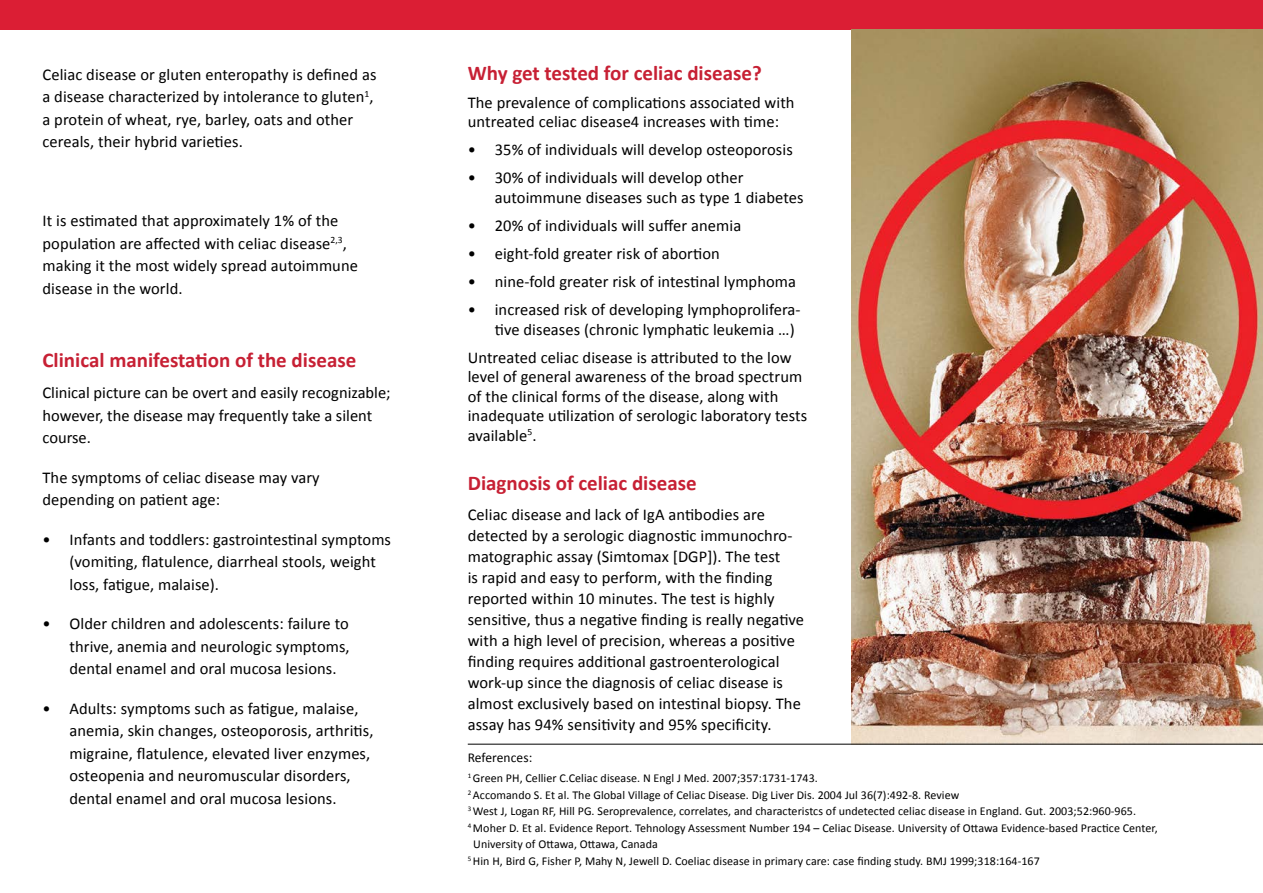
<style>
.page{position:relative;width:1263px;height:893px;background:#fff}
.page>*{position:absolute;margin:0;border:0;box-sizing:border-box;transform-origin:0 0}
.t1{font:700 21px "Calibri";color:#c72034}
.t2{font:16.5px/22.5px "Calibri";letter-spacing:.005em;color:#000}
.t3{font:13.5px "Calibri";letter-spacing:.005em;color:#000}
.t4{font:12px "Calibri";letter-spacing:.005em;color:#000}
</style>
<div class="page">
<div style="left:0;top:0;width:1263px;height:30px;background:#db1e34"></div>
<img style="left:852px;top:30px;width:411px;height:714px">
<hr style="left:468px;top:744px;width:795px;height:1px;background:#000">
<p class="t2" style="left:43px;top:63px;width:335px">Celiac disease or gluten enteropathy is defined as a disease characterized by intolerance to gluten<sup>1</sup>, a protein of wheat, rye, barley, oats and other cereals, their hybrid varieties.</p>
<p class="t2" style="left:43px;top:209px;width:317px">It is estimated that approximately 1% of the population are affected with celiac disease<sup>2,3</sup>, making it the most widely spread autoimmune disease in the world.</p>
<p class="t1" style="left:43px;top:345px;width:315px">Clinical manifestation of the disease</p>
<p class="t2" style="left:43px;top:381px;width:350px">Clinical picture can be overt and easily recognizable; however, the disease may frequently take a silent course.</p>
<p class="t2" style="left:43px;top:466px;width:279px">The symptoms of celiac disease may vary depending on patient age:</p>
<p class="t2" style="left:70px;top:528px;width:323px;text-indent:-27px">• Infants and toddlers: gastrointestinal symptoms (vomiting, flatulence, diarrheal stools, weight loss, fatigue, malaise).</p>
<p class="t2" style="left:70px;top:612px;width:282px;text-align:justify;text-indent:-27px">• Older children and adolescents: failure to thrive, anemia and neurologic symptoms, dental enamel and oral mucosa lesions.</p>
<p class="t2" style="left:70px;top:697px;width:306px;text-indent:-27px">• Adults: symptoms such as fatigue, malaise, anemia, skin changes, osteoporosis, arthritis, migraine, flatulence, elevated liver enzymes, osteopenia and neuromuscular disorders, dental enamel and oral mucosa lesions.</p>
<p class="t1" style="left:468px;top:58px;width:295px">Why get tested for celiac disease?</p>
<p class="t2" style="left:468px;top:92px;width:328px;line-height:19.5px">The prevalence of complications associated with untreated celiac disease4 increases with time:</p>
<p class="t2" style="left:468px;top:138px;width:327px">• 35% of individuals will develop osteoporosis</p>
<p class="t2" style="left:495px;top:168px;width:310px;line-height:19.5px;text-indent:-27px">• 30% of individuals will develop other autoimmune diseases such as type 1 diabetes</p>
<p class="t2" style="left:468px;top:214px;width:275px">• 20% of individuals will suffer anemia</p>
<p class="t2" style="left:468px;top:242px;width:254px">• eight-fold greater risk of abortion</p>
<p class="t2" style="left:468px;top:270px;width:330px">• nine-fold greater risk of intestinal lymphoma</p>
<p class="t2" style="left:495px;top:299px;width:307px;line-height:19.5px;text-indent:-27px">• increased risk of developing lymphoprolifera&shy;tive diseases (chronic lymphatic leukemia …)</p>
<p class="t2" style="left:468px;top:347px;width:341px;line-height:19.5px">Untreated celiac disease is attributed to the low level of general awareness of the broad spectrum of the clinical forms of the disease, along with inadequate utilization of serologic laboratory tests available<sup>5</sup>.</p>
<p class="t1" style="left:468px;top:468px;width:230px">Diagnosis of celiac disease</p>
<p class="t2" style="left:468px;top:503px;width:338px;line-height:21px">Celiac disease and lack of IgA antibodies are detected by a serologic diagnostic immunochro&shy;matographic assay (Simtomax [DGP]). The test<br>is rapid and easy to perform, with the finding reported within 10 minutes. The test is highly sensitive, thus a negative finding is really negative with a high level of precision, whereas a positive finding requires additional gastroenterological work-up since the diagnosis of celiac disease is almost exclusively based on intestinal biopsy. The assay has 94% sensitivity and 95% specificity.</p>
<p class="t3" style="left:468px;top:748px;width:66px">References:</p>
<p class="t4" style="left:468px;top:770px;width:352px"><sup>1</sup> Green PH, Cellier C.Celiac disease. N Engl J Med. 2007;357:1731-1743.</p>
<p class="t4" style="left:468px;top:787px;width:493px"><sup>2</sup> Accomando S. Et al. The Global Village of Celiac Disease. Dig Liver Dis. 2004 Jul 36(7):492-8. Review</p>
<p class="t4" style="left:468px;top:803px;width:670px"><sup>3</sup> West J, Logan RF, Hill PG. Seroprevalence, correlates, and characteristcs of undetected celiac disease in England. Gut. 2003;52:960-965.</p>
<p class="t4" style="left:468px;top:820px;width:691px"><sup>4</sup> Moher D. Et al. Evidence Report. Tehnology Assessment Number 194 – Celiac Disease. University of Ottawa Evidence-based Practice Center,</p>
<p class="t4" style="left:473px;top:836px;width:186px">University of Ottawa, Ottawa, Canada</p>
<p class="t4" style="left:468px;top:853px;width:573px"><sup>5</sup> Hin H, Bird G, Fisher P, Mahy N, Jewell D. Coeliac disease in primary care: case finding study. BMJ 1999;318:164-167</p>
</div>
